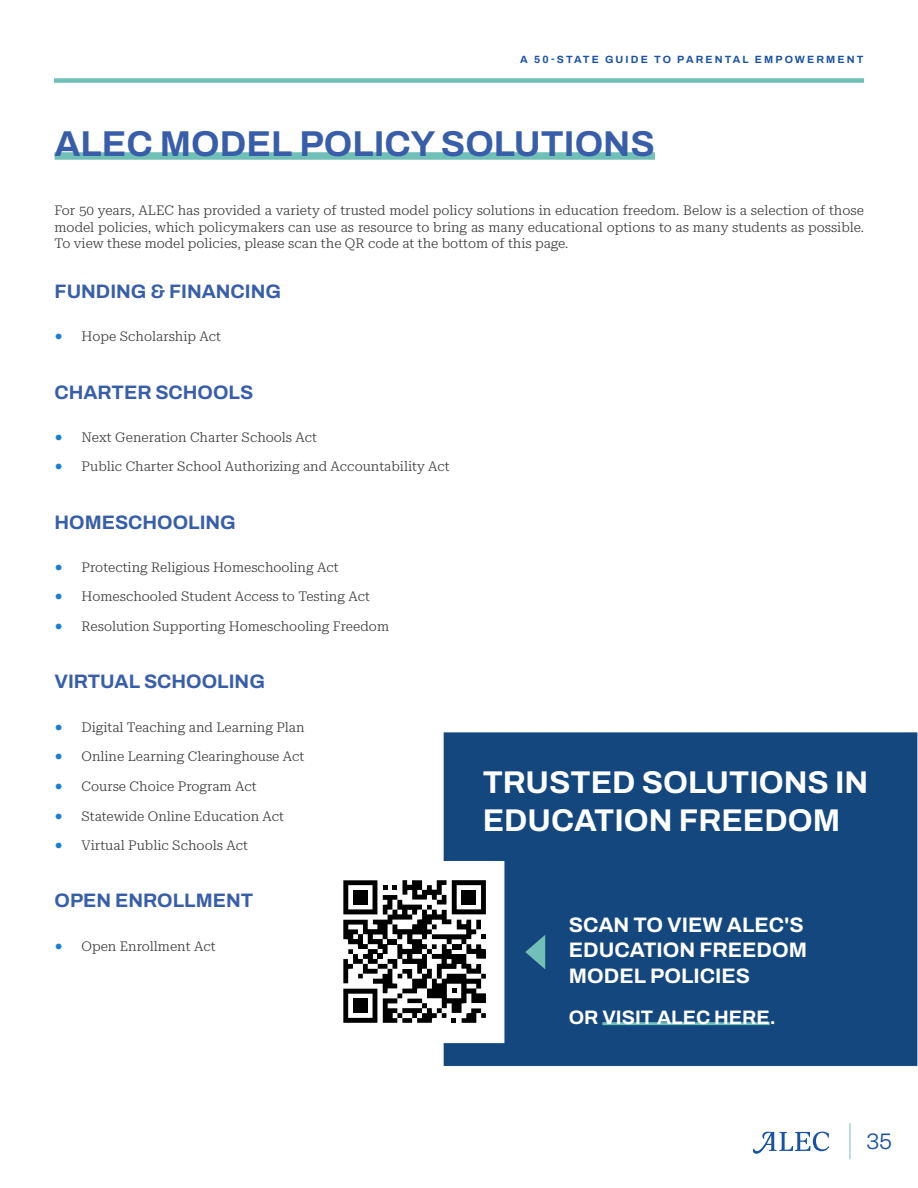
<style>
.page{position:relative;width:918px;height:1188px;background:#fff}
.page>*{position:absolute;margin:0;border:0;box-sizing:border-box;transform-origin:0 0}
.t1{font:700 36px "Archivo";color:#385eaa}
.t2{font:700 31.5px/37.8px "Archivo";color:#fff}
.t3{font:300 22.5px "Archivo";color:#1b53a3}
.t4{font:700 21px/25.2px "Archivo";color:#fff}
.t5{font:700 19.5px "Archivo";color:#385eaa}
.t6{font:700 19.5px "Archivo";color:#fff}
.t7{font:300 13.5px/16.2px "Roboto Serif 28 pt";color:#414042;text-align:justify}
.t8{font:700 10.5px "Archivo";letter-spacing:.2em;color:#1b53a3}
.s1{font-family:"Helvetica Neue";font-weight:400;color:#1a7fd3}
</style>
<div class="page">
<div style="left:54px;top:78px;width:810px;height:5px;background:#71c0b7"></div>
<hr style="left:850px;top:1123px;width:1px;height:36px;background:#71c0b7">
<svg style="left:753px;top:1132px;width:76px;height:22px"></svg>
<div style="left:55px;top:152px;width:600px;height:8px;background:#71c0b7"></div>
<div style="left:443px;top:732px;width:475px;height:334px;background:#13477d"></div>
<div style="left:323px;top:861px;width:181px;height:182px;background:#fff"></div>
<svg style="left:343px;top:880px;width:143px;height:143px"></svg>
<div style="left:452px;top:944px;width:10px;height:5px;background:#000"></div>
<div style="left:462px;top:890px;width:14px;height:15px;background:#000"></div>
<div style="left:353px;top:998px;width:15px;height:15px;background:#000"></div>
<div style="left:353px;top:890px;width:15px;height:15px;background:#000"></div>
<svg style="left:525px;top:935px;width:20px;height:34px"></svg>
<hr style="left:602px;top:1022px;width:168px;height:3px;background:#71c0b7">
<p class="t8" style="left:520px;top:52px;width:345px">A 50-STATE GUIDE TO PARENTAL EMPOWERMENT</p>
<h1 class="t1" style="left:55px;top:117px;width:602px">ALEC MODEL POLICY SOLUTIONS</h1>
<p class="t7" style="left:55px;top:202px;width:811px">For 50 years, ALEC has provided a variety of trusted model policy solutions in education freedom. Below is a selection of those model policies, which policymakers can use as resource to bring as many educational options to as many students as possible.<br>To view these model policies, please scan the QR code at the bottom of this page.</p>
<h3 class="t5" style="left:55px;top:277px;width:228px">FUNDING &amp; FINANCING</h3>
<p class="t7" style="left:55px;top:328px;width:168px"><span class="s1">●</span> Hope Scholarship Act</p>
<h3 class="t5" style="left:55px;top:377px;width:200px">CHARTER SCHOOLS</h3>
<p class="t7" style="left:55px;top:428px;width:264px"><span class="s1">●</span> Next Generation Charter Schools Act</p>
<p class="t7" style="left:55px;top:458px;width:397px"><span class="s1">●</span> Public Charter School Authorizing and Accountability Act</p>
<h3 class="t5" style="left:55px;top:507px;width:183px">HOMESCHOOLING</h3>
<p class="t7" style="left:55px;top:558px;width:286px"><span class="s1">●</span> Protecting Religious Homeschooling Act</p>
<p class="t7" style="left:55px;top:588px;width:317px"><span class="s1">●</span> Homeschooled Student Access to Testing Act</p>
<p class="t7" style="left:55px;top:617px;width:336px"><span class="s1">●</span> Resolution Supporting Homeschooling Freedom</p>
<h3 class="t5" style="left:55px;top:667px;width:212px">VIRTUAL SCHOOLING</h3>
<p class="t7" style="left:55px;top:718px;width:252px"><span class="s1">●</span> Digital Teaching and Learning Plan</p>
<p class="t7" style="left:55px;top:747px;width:251px"><span class="s1">●</span> Online Learning Clearinghouse Act</p>
<p class="t7" style="left:55px;top:777px;width:204px"><span class="s1">●</span> Course Choice Program Act</p>
<p class="t7" style="left:55px;top:807px;width:231px"><span class="s1">●</span> Statewide Online Education Act</p>
<p class="t7" style="left:55px;top:836px;width:195px"><span class="s1">●</span> Virtual Public Schools Act</p>
<h3 class="t5" style="left:55px;top:886px;width:200px">OPEN ENROLLMENT</h3>
<p class="t7" style="left:55px;top:937px;width:163px"><span class="s1">●</span> Open Enrollment Act</p>
<h2 class="t2" style="left:483px;top:764px;width:387px">TRUSTED SOLUTIONS IN<br>EDUCATION FREEDOM</h2>
<h3 class="t4" style="left:569px;top:912px;width:240px">SCAN TO VIEW ALEC'S<br>EDUCATION FREEDOM<br>MODEL POLICIES</h3>
<h3 class="t6" style="left:569px;top:1002px;width:208px">OR VISIT ALEC HERE.</h3>
<h3 class="t3" style="left:866px;top:1125px;width:27px">35</h3>
</div>
